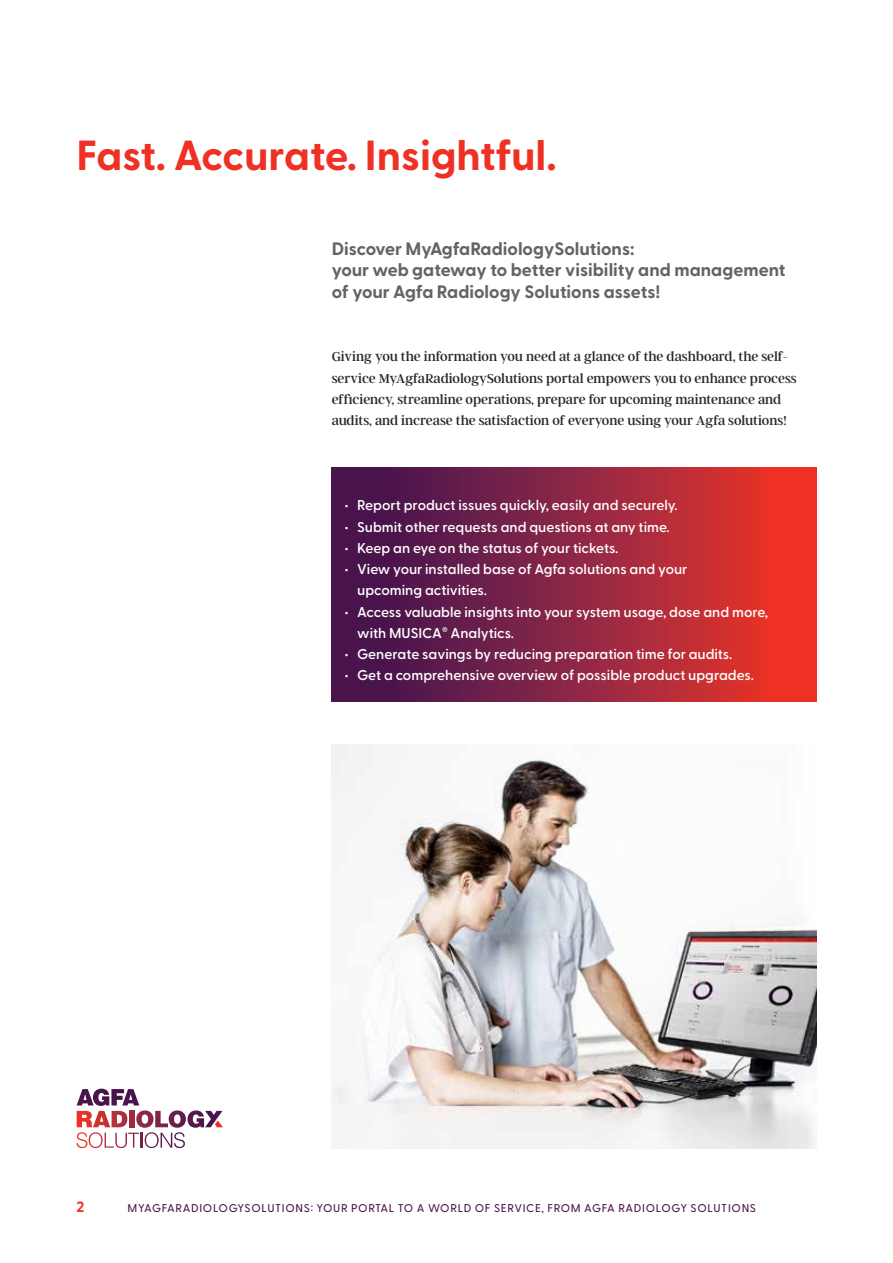
<style>
.page{position:relative;width:893px;height:1263px;background:#fff}
.page>*{position:absolute;margin:0;border:0;box-sizing:border-box;transform-origin:0 0}
.t1{font:700 42px "Greycliff CF";color:#ee3124}
.t2{font:700 18px/21.3px "Greycliff CF";color:#636466}
.t3{font:700 15px "Greycliff CF";color:#ee3124}
.t4{font:600 14.25px/21.3px "Greycliff CF";color:#fff}
.t5{font:14.25px/21.3px "Argent CF";color:#292829}
.t6{font:500 11.25px "Greycliff CF";letter-spacing:.06em;color:#49134c}
</style>
<div class="page">
<img style="left:332px;top:744px;width:484px;height:404px">
<svg style="left:77px;top:1089px;width:146px;height:59px"></svg>
<svg style="left:332px;top:468px;width:484px;height:234px;background:#92243f"></svg>
<h1 class="t1" style="left:77px;top:123px;width:482px">Fast. Accurate. Insightful.</h1>
<p class="t2" style="left:332px;top:237px;width:455px">Discover MyAgfaRadiologySolutions:<br>your web gateway to better visibility and management of your Agfa Radiology Solutions assets!</p>
<p class="t5" style="left:332px;top:346px;width:467px">Giving you the information you need at a glance of the dashboard, the self&shy;service MyAgfaRadiologySolutions portal empowers you to enhance process efficiency, streamline operations, prepare for upcoming maintenance and audits, and increase the satisfaction of everyone using your Agfa solutions!</p>
<p class="t4" style="left:344px;top:494px;width:335px">• Report product issues quickly, easily and securely.</p>
<p class="t4" style="left:344px;top:515px;width:327px">• Submit other requests and questions at any time.</p>
<p class="t4" style="left:344px;top:536px;width:275px">• Keep an eye on the status of your tickets.</p>
<p class="t4" style="left:357px;top:558px;width:332px;text-indent:-13px">• View your installed base of Agfa solutions and your upcoming activities.</p>
<p class="t4" style="left:357px;top:600px;width:413px;text-indent:-13px">• Access valuable insights into your system usage, dose and more, with MUSICA<sup>®</sup> Analytics.</p>
<p class="t4" style="left:344px;top:643px;width:389px">• Generate savings by reducing preparation time for audits.</p>
<p class="t4" style="left:344px;top:664px;width:411px">• Get a comprehensive overview of possible product upgrades.</p>
<p class="t3" style="left:77px;top:1195px;width:9px">2</p>
<p class="t6" style="left:128px;top:1199px;width:630px">MYAGFARADIOLOGYSOLUTIONS: YOUR PORTAL TO A WORLD OF SERVICE, FROM AGFA RADIOLOGY SOLUTIONS</p>
</div>
